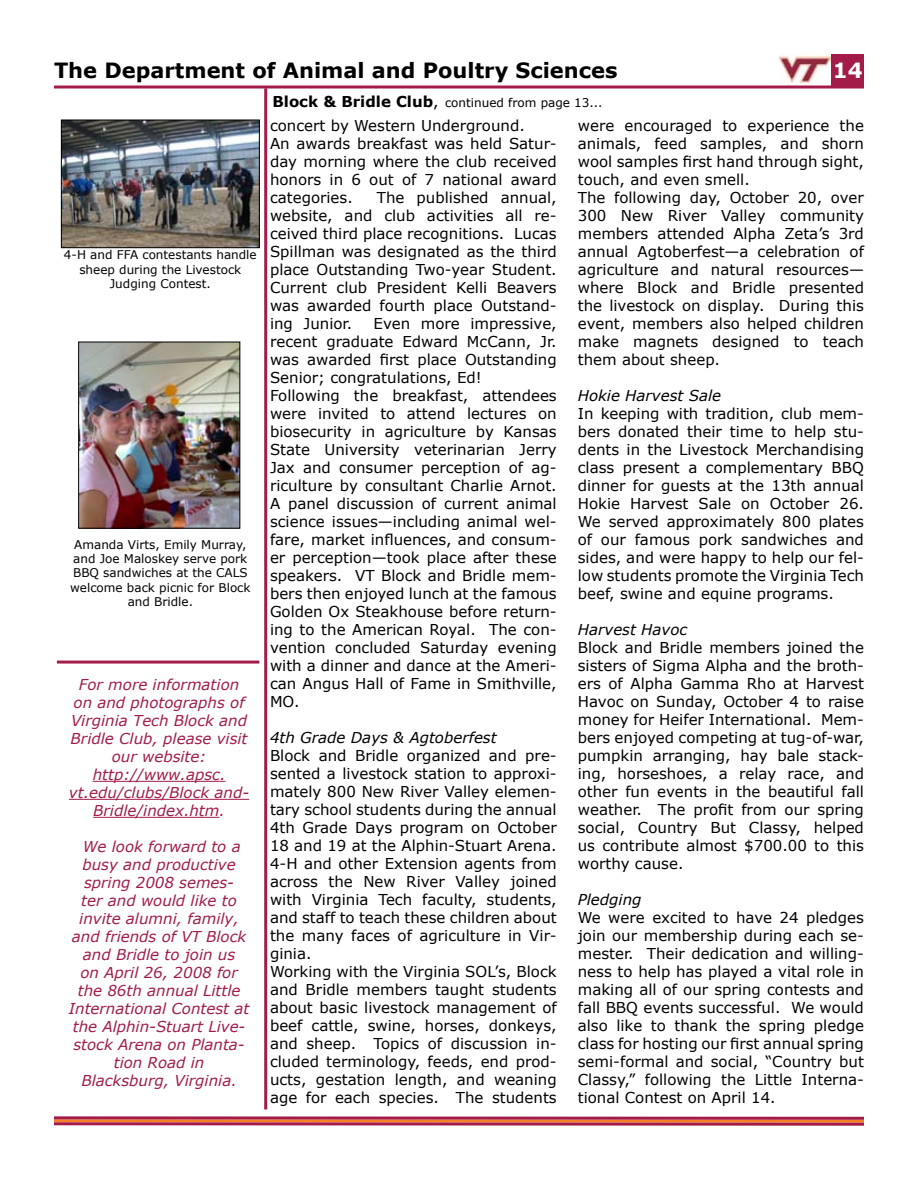
<style>
.page{position:relative;width:918px;height:1188px;background:#fff}
.page>*{position:absolute;margin:0;border:0;box-sizing:border-box;transform-origin:0 0}
.t1{font:700 21px "Verdana";color:#000}
.t2{font:700 21px "Verdana";color:#fff}
.t3{font:15px/18px "Verdana";color:#000}
.t4{font:italic 15px/18px "Verdana";color:#a31c49;text-align:center}
.t5{font:italic 15px "Verdana";color:#000}
.t6{font:12px/14.4px "Verdana";color:#000;text-align:center}
.s1{font-weight:700;font-size:15px}
.s2{font-size:15px}
</style>
<div class="page">
<hr style="left:54px;top:1119px;width:810px;height:4px;background:#f58023">
<svg style="left:54px;top:1122px;width:810px;height:4px;background:#b84c67"></svg>
<svg style="left:54px;top:1116px;width:810px;height:4px;background:#b94c69"></svg>
<hr style="left:54px;top:86px;width:810px;height:2px;background:#a31c49">
<div style="left:832px;top:54px;width:32px;height:32px;background:#a31c49"></div>
<img style="left:779px;top:55px;width:52px;height:30px">
<hr style="left:264px;top:88px;width:3px;height:1021px;background:#a31c49">
<img style="left:63px;top:122px;width:195px;height:124px">
<div style="left:61px;top:120px;width:199px;height:128px;border:1px solid #000"></div>
<hr style="left:57px;top:661px;width:202px;height:3px;background:#a31c49">
<hr style="left:93px;top:781px;width:132px;height:1px;background:#a31c49">
<hr style="left:69px;top:799px;width:180px;height:1px;background:#a31c49">
<hr style="left:93px;top:817px;width:126px;height:1px;background:#a31c49">
<img style="left:80px;top:344px;width:158px;height:183px">
<div style="left:78px;top:342px;width:162px;height:187px;border:1px solid #000"></div>
<h1 class="t1" style="left:54px;top:57px;width:565px">The Department of Animal and Poultry Sciences</h1>
<h1 class="t2" style="left:833px;top:57px;width:31px">14</h1>
<p class="t3" style="left:270px;top:116px;width:288px">concert by Western Underground.<br>An awards breakfast was held Satur&shy;day morning where the club received honors in 6 out of 7 national award categories.</p>
<p class="t6" style="left:272px;top:95px;width:332px"><span class="s1">Block &amp; Bridle Club</span><span class="s2">,</span> continued from page 13...</p>
<p class="t3" style="left:578px;top:116px;width:288px">were encouraged to experience the animals, feed samples, and shorn wool samples first hand through sight, touch, and even smell.<br>The following day, October 20, over<br>300 New River Valley community members attended Alpha Zeta’s 3rd annual Agtoberfest—a celebration of agriculture and natural resources— where Block and Bridle presented the livestock on display. During this event, members also helped children make magnets designed to teach them about sheep.</p>
<p class="t5" style="left:578px;top:386px;width:145px">Hokie Harvest Sale</p>
<p class="t3" style="left:578px;top:404px;width:288px;text-align:justify">In keeping with tradition, club mem&shy;bers donated their time to help stu&shy;dents in the Livestock Merchandising class present a complementary BBQ dinner for guests at the 13th annual Hokie Harvest Sale on October 26.<br>We served approximately 800 plates of our famous pork sandwiches and sides, and were happy to help our fel&shy;low students promote the Virginia Tech beef, swine and equine programs.</p>
<p class="t5" style="left:578px;top:620px;width:111px">Harvest Havoc</p>
<p class="t3" style="left:578px;top:638px;width:288px;text-align:justify">Block and Bridle members joined the sisters of Sigma Alpha and the broth&shy;ers of Alpha Gamma Rho at Harvest Havoc on Sunday, October 4 to raise money for Heifer International. Mem&shy;bers enjoyed competing at tug-of-war, pumpkin arranging, hay bale stack&shy;ing, horseshoes, a relay race, and other fun events in the beautiful fall weather. The profit from our spring social, Country But Classy, helped us contribute almost $700.00 to this worthy cause.</p>
<p class="t5" style="left:578px;top:890px;width:65px">Pledging</p>
<p class="t3" style="left:578px;top:908px;width:288px;text-align:justify">We were excited to have 24 pledges join our membership during each se&shy;mester. Their dedication and willing&shy;ness to help has played a vital role in making all of our spring contests and fall BBQ events successful. We would also like to thank the spring pledge class for hosting our first annual spring semi-formal and social, “Country but Classy,” following the Little Interna&shy;tional Contest on April 14.</p>
<p class="t3" style="left:270px;top:188px;width:288px;text-align:justify;text-indent:107px">The published annual, website, and club activities all re&shy;ceived third place recognitions. Lucas Spillman was designated as the third place Outstanding Two-year Student.<br>Current club President Kelli Beavers was awarded fourth place Outstand&shy;ing Junior.</p>
<p class="t6" style="left:64px;top:247px;width:194px">4-H and FFA contestants handle sheep during the Livestock<br>Judging Contest.</p>
<p class="t3" style="left:270px;top:314px;width:288px;text-indent:104px">Even more impressive, recent graduate Edward McCann, Jr. was awarded first place Outstanding Senior; congratulations, Ed!<br>Following the breakfast, attendees were invited to attend lectures on biosecurity in agriculture by Kansas State University veterinarian Jerry Jax and consumer perception of ag&shy;riculture by consultant Charlie Arnot.<br>A panel discussion of current animal science issues—including animal wel&shy;fare, market influences, and consum&shy;er perception—took place after these speakers. VT Block and Bridle mem&shy;bers then enjoyed lunch at the famous Golden Ox Steakhouse before return&shy;ing to the American Royal. The con&shy;vention concluded Saturday evening with a dinner and dance at the Ameri&shy;can Angus Hall of Fame in Smithville, MO.</p>
<p class="t5" style="left:270px;top:728px;width:228px">4th Grade Days &amp; Agtoberfest</p>
<p class="t3" style="left:270px;top:746px;width:288px">Block and Bridle organized and pre&shy;sented a livestock station to approxi&shy;mately 800 New River Valley elemen&shy;tary school students during the annual 4th Grade Days program on October 18 and 19 at the Alphin-Stuart Arena.<br>4-H and other Extension agents from across the New River Valley joined with Virginia Tech faculty, students, and staff to teach these children about the many faces of agriculture in Vir&shy;ginia.<br>Working with the Virginia SOL’s, Block and Bridle members taught students about basic livestock management of beef cattle, swine, horses, donkeys, and sheep. Topics of discussion in&shy;cluded terminology, feeds, end prod&shy;ucts, gestation length, and weaning age for each species. The students</p>
<p class="t6" style="left:70px;top:537px;width:182px">Amanda Virts, Emily Murray, and Joe Maloskey serve pork<br>BBQ sandwiches at the CALS welcome back picnic for Block and Bridle.</p>
<p class="t4" style="left:69px;top:675px;width:182px">For more information on and photographs of<br>Virginia Tech Block and<br>Bridle Club, please visit our website: http://www.apsc. vt.edu/clubs/Block and-<br>Bridle/index.htm.</p>
<p class="t4" style="left:69px;top:837px;width:182px">We look forward to a busy and productive spring 2008 semes-<br>ter and would like to invite alumni, family, and friends of VT Block and Bridle to join us<br>on April 26, 2008 for the 86th annual Little<br>International Contest at the Alphin-Stuart Live&shy;stock Arena on Planta&shy;tion Road in<br>Blacksburg, Virginia.</p>
</div>
